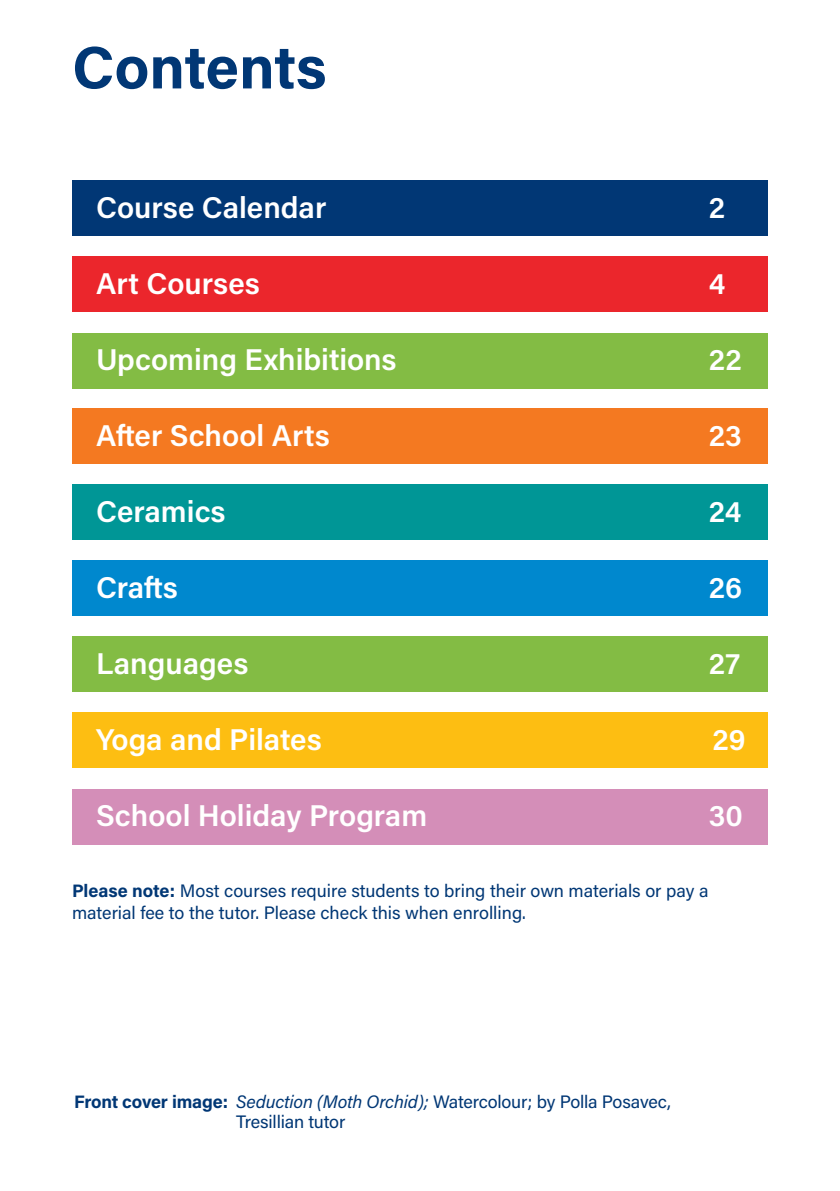
<style>
.page{position:relative;width:840px;height:1191px;background:#fff}
.page>*{position:absolute;margin:0;border:0;box-sizing:border-box;transform-origin:0 0}
.t1{font:700 60px "Acumin Pro";letter-spacing:-.005em;color:#013775}
.t2{font:600 30px "Acumin Pro";color:#fff}
.t3{font:18px/20px "Acumin Pro";letter-spacing:-.005em;color:#013775}
.s1{font-weight:700}
.s2{font-style:italic}
</style>
<div class="page">
<div style="left:72px;top:484px;width:695px;height:55px;background:#009696"></div>
<div style="left:72px;top:256px;width:695px;height:55px;background:#eb262c"></div>
<div style="left:72px;top:180px;width:695px;height:55px;background:#013775"></div>
<div style="left:72px;top:333px;width:695px;height:55px;background:#83bc44"></div>
<div style="left:72px;top:560px;width:695px;height:55px;background:#0088ce"></div>
<div style="left:72px;top:713px;width:695px;height:55px;background:#fdbe12"></div>
<div style="left:72px;top:789px;width:695px;height:55px;background:#d48eb8"></div>
<div style="left:72px;top:637px;width:695px;height:55px;background:#83bc44"></div>
<div style="left:72px;top:408px;width:695px;height:55px;background:#f47921"></div>
<h1 class="t1" style="left:72px;top:25px;width:256px">Contents</h1>
<h2 class="t2" style="left:96px;top:186px;width:232px">Course Calendar</h2>
<h2 class="t2" style="left:708px;top:186px;width:18px">2</h2>
<h2 class="t2" style="left:96px;top:262px;width:165px">Art Courses</h2>
<h2 class="t2" style="left:708px;top:262px;width:18px">4</h2>
<h2 class="t2" style="left:96px;top:338px;width:302px">Upcoming Exhibitions</h2>
<h2 class="t2" style="left:708px;top:338px;width:35px">22</h2>
<h2 class="t2" style="left:96px;top:414px;width:235px">After School Arts</h2>
<h2 class="t2" style="left:708px;top:414px;width:34px">23</h2>
<h2 class="t2" style="left:96px;top:490px;width:131px">Ceramics</h2>
<h2 class="t2" style="left:708px;top:490px;width:34px">24</h2>
<h2 class="t2" style="left:96px;top:566px;width:83px">Crafts</h2>
<h2 class="t2" style="left:708px;top:566px;width:35px">26</h2>
<h2 class="t2" style="left:96px;top:642px;width:154px">Languages</h2>
<h2 class="t2" style="left:708px;top:642px;width:33px">27</h2>
<h2 class="t2" style="left:96px;top:718px;width:227px">Yoga and Pilates</h2>
<h2 class="t2" style="left:712px;top:718px;width:35px">29</h2>
<h2 class="t2" style="left:96px;top:794px;width:332px">School Holiday Program</h2>
<h2 class="t2" style="left:708px;top:794px;width:36px">30</h2>
<p class="t3" style="left:72px;top:879px;width:637px;line-height:22px"><span class="s1">Please note:</span> Most courses require students to bring their own materials or pay a material fee to the tutor. Please check this when enrolling.</p>
<p class="t3" style="left:236px;top:1090px;width:436px;text-indent:-162px"><span class="s1">Front cover image:</span> <span class="s2">Seduction (Moth Orchid);</span> Watercolour; by Polla Posavec,<br>Tresillian tutor</p>
</div>
